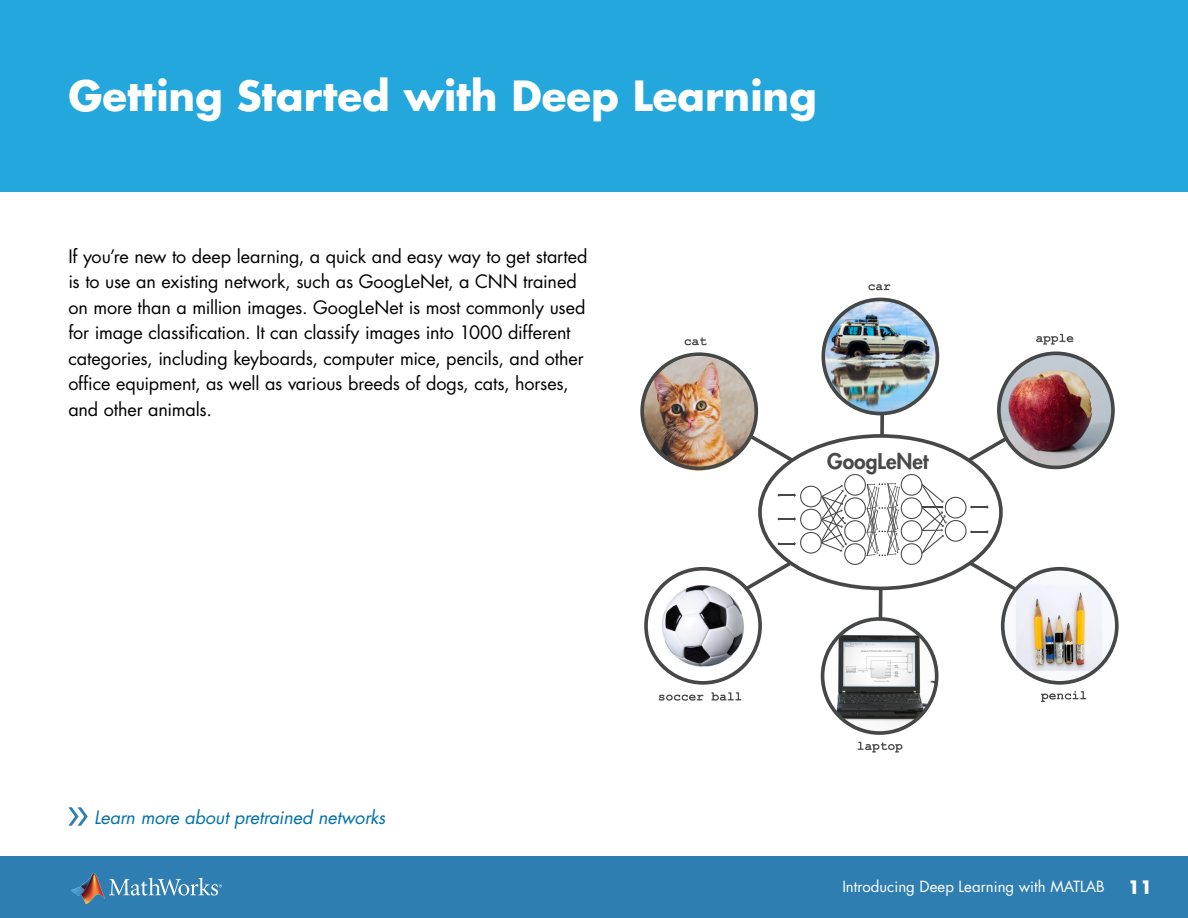
<style>
.page{position:relative;width:1188px;height:918px;background:#fff}
.page>*{position:absolute;margin:0;border:0;box-sizing:border-box;transform-origin:0 0}
.subheading_1{font:700 40.5px "Futura Std";color:#fff}
.t1{font:800 21px "Futura Std";color:#484848}
.body_text{font:18px/25.5px "Futura Std";letter-spacing:-.005em;color:#000}
.body_text-2{font:italic 18px "Futura Std";letter-spacing:-.005em;color:#0071a9}
.t2{font:700 18px "Futura Std";color:#fff}
.t3{font:15px "Futura Std";color:#fff}
</style>
<div class="page">
<div style="left:0;top:0;width:1188px;height:191px;background:#24a7dd"></div>
<div style="left:0;top:856px;width:1188px;height:62px;background:#2f7eb2"></div>
<svg style="left:109px;top:878px;width:113px;height:18px"></svg>
<img style="left:72px;top:874px;width:33px;height:29px">
<svg style="left:68px;top:807px;width:20px;height:19px"></svg>
<img style="left:999px;top:356px;width:114px;height:111px">
<img style="left:825px;top:299px;width:114px;height:115px;border-radius:57px">
<img style="left:642px;top:357px;width:114px;height:114px;border-radius:57px">
<svg style="left:1003px;top:569px;width:114px;height:114px"></svg>
<img style="left:1016px;top:584px;width:86px;height:87px">
<img style="left:646px;top:581px;width:114px;height:90px">
<svg style="left:1011px;top:431px;width:10px;height:163px"></svg>
<div style="left:640px;top:352px;width:118px;height:118px;border:4px solid #464747;border-radius:50%"></div>
<div style="left:821px;top:298px;width:118px;height:117px;border:4px solid #464747;border-radius:50%"></div>
<div style="left:997px;top:351px;width:118px;height:118px;border:4px solid #464747;border-radius:50%"></div>
<div style="left:1001px;top:567px;width:118px;height:118px;border:4px solid #464747;border-radius:50%"></div>
<div style="left:644px;top:567px;width:118px;height:118px;border:4px solid #464747;border-radius:50%"></div>
<img style="left:831px;top:625px;width:103px;height:109px">
<div style="left:821px;top:617px;width:118px;height:118px;border:4px solid #464747;border-radius:50%"></div>
<svg style="left:685px;top:337px;width:22px;height:8px"></svg>
<svg style="left:868px;top:284px;width:22px;height:6px"></svg>
<svg style="left:1036px;top:334px;width:37px;height:11px"></svg>
<svg style="left:659px;top:695px;width:45px;height:6px"></svg>
<svg style="left:711px;top:692px;width:30px;height:9px"></svg>
<svg style="left:858px;top:742px;width:45px;height:11px"></svg>
<svg style="left:1041px;top:691px;width:45px;height:11px"></svg>
<svg style="left:741px;top:410px;width:270px;height:214px"></svg>
<p class="subheading_1" style="left:68px;top:69px;width:750px">Getting Started with Deep Learning</p>
<p class="body_text" style="left:68px;top:243px;width:521px">If you’re new to deep learning, a quick and easy way to get started is to use an existing network, such as GoogLeNet, a CNN trained on more than a million images. GoogLeNet is most commonly used for image classification. It can classify images into 1000 different categories, including keyboards, computer mice, pencils, and other office equipment, as well as various breeds of dogs, cats, horses, and other animals.</p>
<p class="t1" style="left:827px;top:448px;width:103px">GoogLeNet</p>
<p class="body_text-2" style="left:94px;top:806px;width:293px">Learn more about pretrained networks</p>
<p class="t3" style="left:842px;top:877px;width:264px">Introducing Deep Learning with MATLAB</p>
<p class="t2" style="left:1128px;top:876px;width:26px">11</p>
</div>
